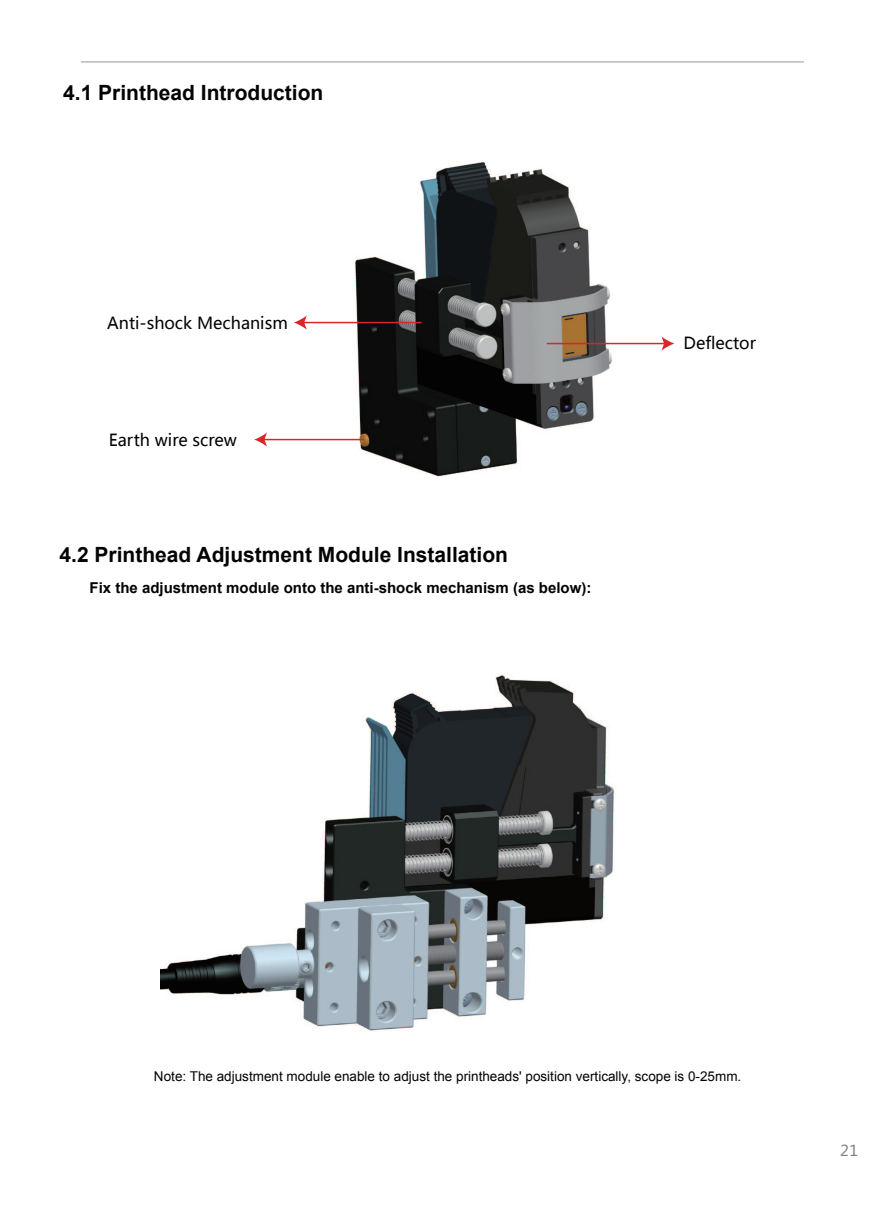
<style>
.page{position:relative;width:893px;height:1212px;background:#fff}
.page>*{position:absolute;margin:0;border:0;box-sizing:border-box;transform-origin:0 0}
.t1{font:700 21px "Arial";color:#030303}
.t2{font:16.5px "Microsoft Ya Hei";color:#030303}
.t3{font:700 15px "Arial";color:#030303}
.t4{font:15px "Microsoft Ya Hei";color:#808285}
.t5{font:13.5px "Arial";color:#030303}
</style>
<div class="page">
<hr style="left:81px;top:62px;width:723px;height:1px;background:#97999d">
<img style="left:342px;top:161px;width:283px;height:316px">
<hr style="left:263px;top:439px;width:101px;height:1px;background:#d92628">
<svg style="left:254px;top:432px;width:13px;height:15px"></svg>
<hr style="left:547px;top:343px;width:118px;height:1px;background:#d92628">
<svg style="left:661px;top:336px;width:13px;height:15px"></svg>
<hr style="left:303px;top:322px;width:118px;height:1px;background:#d92628">
<svg style="left:294px;top:315px;width:13px;height:15px"></svg>
<img style="left:161px;top:674px;width:454px;height:357px">
<h1 class="t1" style="left:63px;top:79px;width:262px">4.1 Printhead Introduction</h1>
<p class="t2" style="left:107px;top:311px;width:182px">Anti-shock Mechanism</p>
<p class="t2" style="left:109px;top:428px;width:130px">Earth wire screw</p>
<h1 class="t1" style="left:60px;top:541px;width:450px">4.2 Printhead Adjustment Module Installation</h1>
<p class="t3" style="left:90px;top:577px;width:503px">Fix the adjustment module onto the anti-shock mechanism (as below):</p>
<p class="t2" style="left:683px;top:332px;width:74px">Deflector</p>
<p class="t5" style="left:154px;top:1068px;width:589px">Note: The adjustment module enable to adjust the printheads' position vertically, scope is 0-25mm.</p>
<p class="t4" style="left:840px;top:1141px;width:20px">21</p>
</div>
